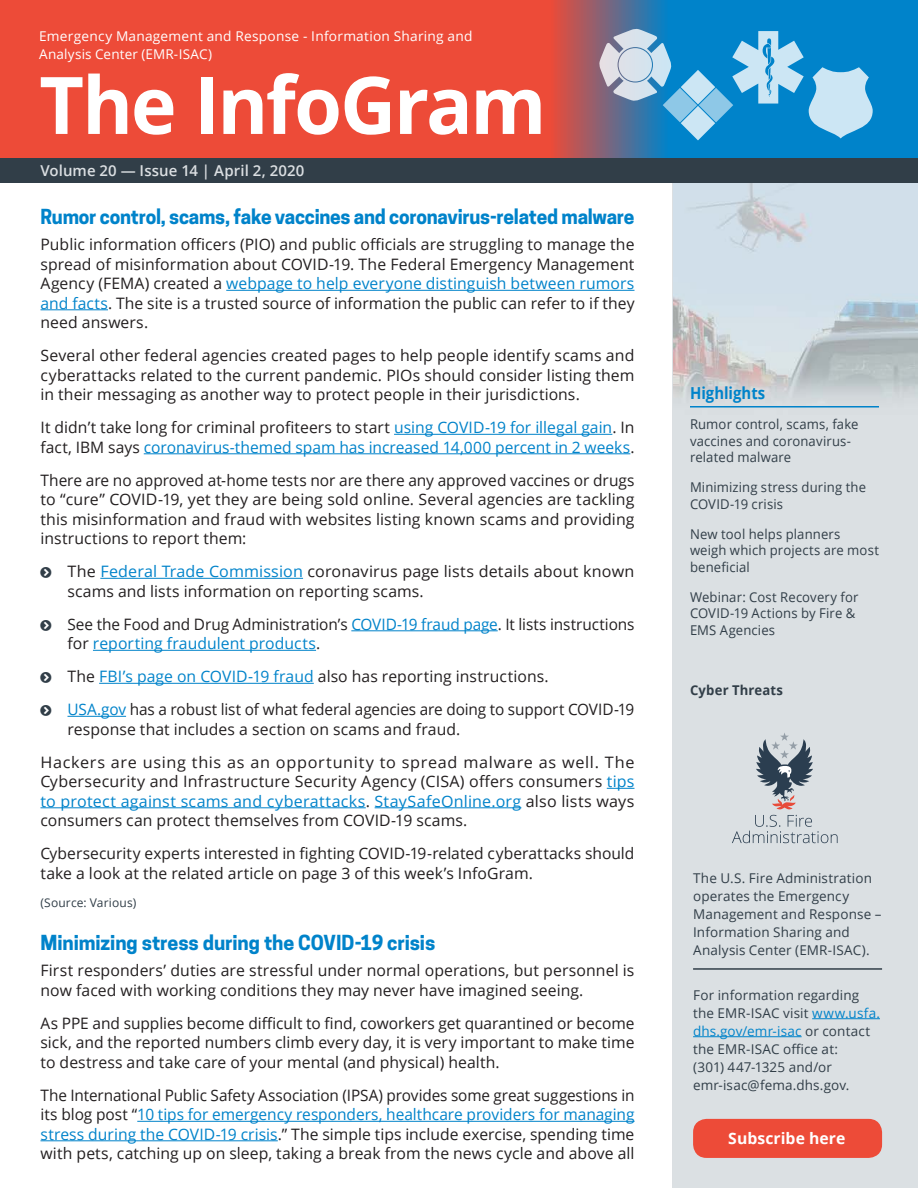
<style>
.page{position:relative;width:918px;height:1188px;background:#fff}
.page>*{position:absolute;margin:0;border:0;box-sizing:border-box;transform-origin:0 0}
.t1{font:700 79.5px "Open Sans";letter-spacing:-.03em;color:#fff}
.Subhead{font:700 19.5px "Cooper Hewitt";letter-spacing:-.01em;color:#0083ca}
.Highlights_Heading{font:700 16.5px "Open Sans";letter-spacing:.005em;color:#0083ca;scale:.9 1}
.t2{font:15.75px/19.5px "Open Sans";letter-spacing:.005em;color:#231f20;text-align:justify}
.t3{font:15.75px/19.5px "Open Sans";color:#0083ca}
.t4{font:700 15.75px "Open Sans";letter-spacing:.005em;color:#fff}
.Volume_Issue_Number{font:600 15px "Open Sans";letter-spacing:.005em;color:#dbdfe2}
.t5{font:13.5px/18px "Open Sans";letter-spacing:.01em;color:#313e48}
.Subtitle{font:13.5px/18px "Open Sans";letter-spacing:.015em;color:#fff}
.Highlight_items{font:700 13.5px "Open Sans";letter-spacing:.015em;color:#313e48}
.t6{font:12px "Open Sans";letter-spacing:.015em;color:#313e48}
.s1{color:#0083ca}
.s2{color:#231f20}
</style>
<div class="page">
<img style="left:673px;top:183px;width:245px;height:1005px">
<div style="left:0;top:0;width:918px;height:158px;background:#ed4b38"></div>
<svg style="left:555px;top:0;width:363px;height:158px;background:#3875a7"></svg>
<svg style="left:599px;top:29px;width:274px;height:111px;background:#5aa6d2"></svg>
<svg style="left:732px;top:732px;width:106px;height:111px;background:#bfc5ca"></svg>
<hr style="left:693px;top:968px;width:189px;height:2px;background:#313e48">
<hr style="left:812px;top:1018px;width:68px;height:1px;background:#0083ca">
<hr style="left:693px;top:1036px;width:109px;height:1px;background:#0083ca">
<div style="left:693px;top:1119px;width:189px;height:39px;background:#ed4b38;border-radius:14px"></div>
<div style="left:0;top:158px;width:918px;height:25px;background:#313e48"></div>
<hr style="left:690px;top:406px;width:189px;height:2px;background:#0083ca">
<hr style="left:226px;top:290px;width:409px;height:1px;background:#0083ca">
<hr style="left:40px;top:309px;width:68px;height:1px;background:#0083ca">
<hr style="left:394px;top:434px;width:218px;height:1px;background:#0083ca">
<hr style="left:144px;top:453px;width:486px;height:1px;background:#0083ca">
<hr style="left:100px;top:578px;width:203px;height:1px;background:#0083ca">
<hr style="left:351px;top:630px;width:147px;height:1px;background:#0083ca">
<hr style="left:93px;top:650px;width:223px;height:1px;background:#0083ca">
<hr style="left:99px;top:683px;width:215px;height:1px;background:#0083ca">
<hr style="left:68px;top:716px;width:58px;height:1px;background:#0083ca">
<svg style="left:607px;top:788px;width:27px;height:1px"></svg>
<hr style="left:40px;top:807px;width:326px;height:1px;background:#0083ca">
<hr style="left:375px;top:807px;width:146px;height:1px;background:#0083ca">
<hr style="left:137px;top:1121px;width:497px;height:1px;background:#0083ca">
<hr style="left:40px;top:1140px;width:238px;height:1px;background:#0083ca">
<h1 class="Subtitle" style="left:39px;top:26px;width:435px">Emergency Management and Response - Information Sharing and<br>Analysis Center (EMR-ISAC)</h1>
<p class="t1" style="left:39px;top:49px;width:509px">The InfoGram</p>
<p class="Volume_Issue_Number" style="left:40px;top:160px;width:265px">Volume 20 — Issue 14 | April 2, 2020</p>
<h1 class="Subhead" style="left:40px;top:205px;width:595px">Rumor control, scams, fake vaccines and coronavirus-related malware</h1>
<p class="t2" style="left:40px;top:234px;width:596px">Public information officers (PIO) and public officials are struggling to manage the spread of misinformation about COVID-19. The Federal Emergency Management Agency (FEMA) created a <span class="s1">webpage to help everyone distinguish between rumors</span></p>
<p class="t2" style="left:40px;top:293px;width:596px"><span class="s1">and facts</span>. The site is a trusted source of information the public can refer to if they need answers.</p>
<p class="t2" style="left:40px;top:345px;width:596px">Several other federal agencies created pages to help people identify scams and cyberattacks related to the current pandemic. PIOs should consider listing them in their messaging as another way to protect people in their jurisdictions.</p>
<p class="t3" style="left:40px;top:417px;width:596px"><span class="s2">It didn’t take long for criminal profiteers to start</span> using COVID-19 for illegal gain<span class="s2">. In fact, IBM says</span> coronavirus-themed spam has increased 14,000 percent in 2 weeks<span class="s2">.</span></p>
<p class="t2" style="left:40px;top:470px;width:596px">There are no approved at-home tests nor are there any approved vaccines or drugs to “cure” COVID-19, yet they are being sold online. Several agencies are tackling this misinformation and fraud with websites listing known scams and providing instructions to report them:</p>
<p class="t2" style="left:68px;top:561px;width:569px">The <span class="s1">Federal Trade Commission</span> coronavirus page lists details about known scams and lists information on reporting scams.</p>
<p class="t2" style="left:68px;top:614px;width:568px">See the Food and Drug Administration’s <span class="s1">COVID-19 fraud page</span>. It lists instructions for <span class="s1">reporting fraudulent products</span>.</p>
<p class="t2" style="left:68px;top:666px;width:483px">The <span class="s1">FBI’s page on COVID-19 fraud</span> also has reporting instructions.</p>
<p class="t2" style="left:68px;top:699px;width:568px"><span class="s1">USA.gov</span> has a robust list of what federal agencies are doing to support COVID-19 response that includes a section on scams and fraud.</p>
<p class="t2" style="left:40px;top:752px;width:596px">Hackers are using this as an opportunity to spread malware as well. The Cybersecurity and Infrastructure Security Agency (CISA) offers consumers <span class="s1">tips to protect against scams and cyberattacks</span>. <span class="s1">StaySafeOnline.org</span> also lists ways consumers can protect themselves from COVID-19 scams.</p>
<p class="t2" style="left:40px;top:843px;width:596px">Cybersecurity experts interested in fighting COVID-19-related cyberattacks should take a look at the related article on page 3 of this week’s InfoGram.</p>
<p class="t6" style="left:40px;top:895px;width:97px">(Source: Various)</p>
<h1 class="Subhead" style="left:40px;top:931px;width:396px">Minimizing stress during the COVID-19 crisis</h1>
<p class="t2" style="left:40px;top:960px;width:596px">First responders’ duties are stressful under normal operations, but personnel is now faced with working conditions they may never have imagined seeing.</p>
<p class="t2" style="left:40px;top:1013px;width:596px">As PPE and supplies become difficult to find, coworkers get quarantined or become sick, and the reported numbers climb every day, it is very important to make time to destress and take care of your mental (and physical) health.</p>
<p class="t2" style="left:40px;top:1085px;width:596px">The International Public Safety Association (IPSA) provides some great suggestions in its blog post “<span class="s1">10 tips for emergency responders, healthcare providers for managing stress during the COVID-19 crisis</span>.” The simple tips include exercise, spending time with pets, catching up on sleep, taking a break from the news cycle and above all</p>
<p class="Highlights_Heading" style="left:690px;top:382px;width:85px">Highlights</p>
<p class="t5" style="left:690px;top:416px;width:170px;line-height:16.5px">Rumor control, scams, fake vaccines and coronavirus&shy;related malware</p>
<p class="t5" style="left:690px;top:479px;width:178px;line-height:16.5px">Minimizing stress during the<br>COVID-19 crisis</p>
<p class="t5" style="left:690px;top:525px;width:191px;line-height:16.5px">New tool helps planners weigh which projects are most beneficial</p>
<p class="t5" style="left:690px;top:588px;width:170px;line-height:16.5px">Webinar: Cost Recovery for<br>COVID-19 Actions by Fire &amp;<br>EMS Agencies</p>
<p class="Highlight_items" style="left:690px;top:680px;width:94px">Cyber Threats</p>
<p class="t5" style="left:693px;top:868px;width:190px">The U.S. Fire Administration operates the Emergency<br>Management and Response –<br>Information Sharing and<br>Analysis Center (EMR-ISAC).</p>
<p class="t5" style="left:693px;top:985px;width:188px">For information regarding the EMR-ISAC visit <span class="s1">www.usfa. dhs.gov/emr-isac</span> or contact the EMR-ISAC office at:<br>(301) 447-1325 and/or emr-isac@fema.dhs.gov.</p>
<p class="t4" style="left:728px;top:1128px;width:119px">Subscribe here</p>
</div>
